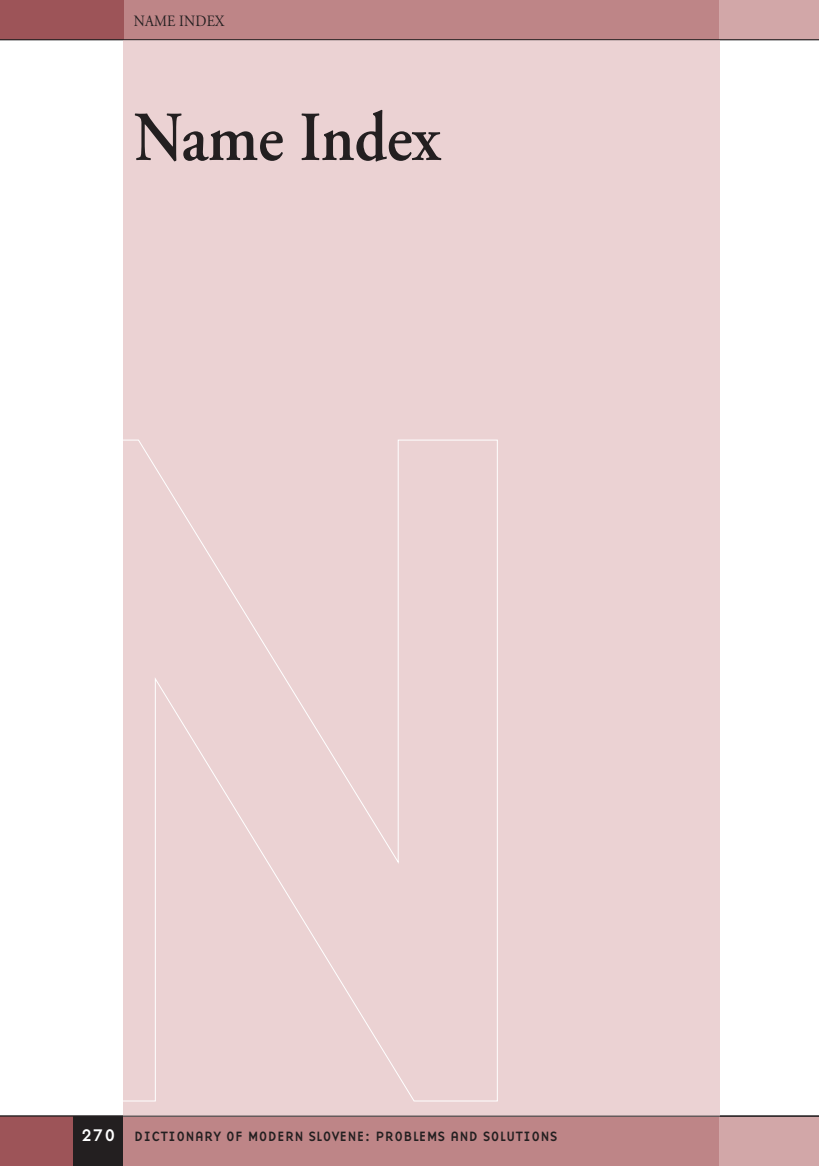
<style>
.page{position:relative;width:819px;height:1166px;background:#fff}
.page>*{position:absolute;margin:0;border:0;box-sizing:border-box;transform-origin:0 0}
.NASLOV_ČLANKA{font:600 70px "Adobe Garamond Pro";color:#231f20;scale:.9 1}
.t1{font:15.75px "Adobe Garamond Pro";letter-spacing:.015em;color:#231f20;scale:.9 1}
.t2{font:14px "Base Nine";color:#231f20}
.s1{font-size:17.5px;color:#fff}
</style>
<div class="page">
<div style="left:123px;top:1116px;width:621px;height:50px;background:#be8587"></div>
<div style="left:719px;top:1116px;width:100px;height:50px;background:#d2a7a8"></div>
<div style="left:122px;top:0;width:597px;height:40px;background:#be8587"></div>
<div style="left:719px;top:0;width:100px;height:40px;background:#d2a7a8"></div>
<div style="left:0;top:1116px;width:74px;height:50px;background:#9d5458"></div>
<div style="left:74px;top:1116px;width:49px;height:50px;background:#231f20"></div>
<div style="left:123px;top:40px;width:596px;height:1076px;background:#ebd2d3"></div>
<div style="left:0;top:0;width:123px;height:40px;background:#9d5458"></div>
<hr style="left:0;top:39px;width:819px;height:1px;background:#231f20">
<hr style="left:0;top:1116px;width:819px;height:1px;background:#231f20">
<svg style="left:123px;top:439px;width:375px;height:663px"></svg>
<p class="t1" style="left:134px;top:11px;width:102px">NAME INDEX</p>
<p class="NASLOV_ČLANKA" style="left:134px;top:97px;width:342px">Name Index</p>
<p class="t2" style="left:81px;top:1126px;width:478px"><span class="s1">270</span> DICTIONARY OF MODERN SLOVENE: PROBLEMS AND SOLUTIONS</p>
</div>
